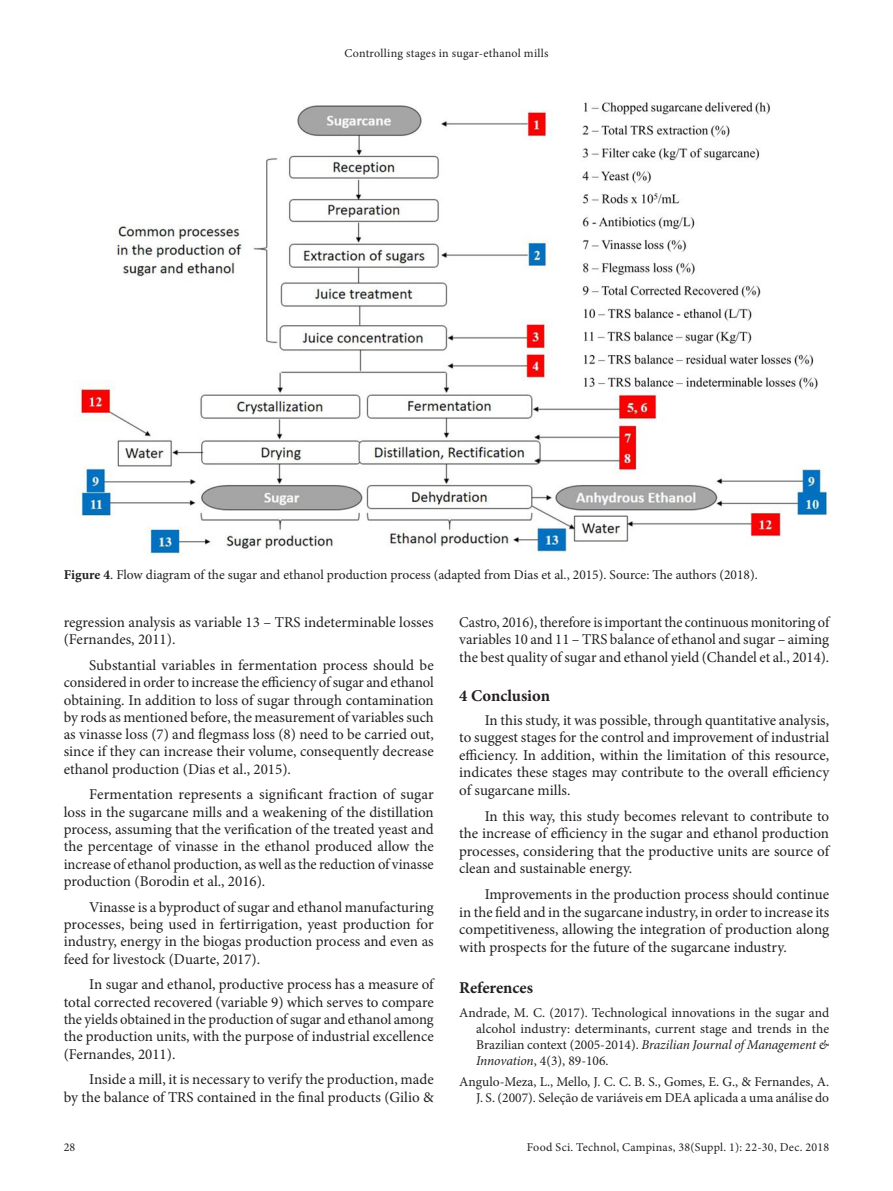
<style>
.page{position:relative;width:893px;height:1191px;background:#fff}
.page>*{position:absolute;margin:0;border:0;box-sizing:border-box;transform-origin:0 0}
.Heading1{font:700 16.5px "Minion Pro";color:#231f20}
.ReferenceHead{font:700 16.5px "Minion Pro";letter-spacing:-.005em;color:#231f20}
.Paragraph{font:15px/17.2px "Minion Pro";color:#231f20;text-align:justify}
.Paragraph-2{font:15px/17.5px "Minion Pro";color:#231f20;text-align:justify;scale:.96 1}
.Reference{font:13.5px/16px "Minion Pro";color:#231f20;text-align:justify}
.FigureCaption{font:13.5px "Minion Pro";color:#231f20}
.t1{font:12px "Minion Pro";letter-spacing:.025em;color:#231f20}
.s1{font-weight:700}
.s2{font-style:italic}
</style>
<div class="page">
<img style="left:78px;top:102px;width:750px;height:454px">
<p class="t1" style="left:344px;top:45px;width:206px">Controlling stages in sugar-ethanol mills</p>
<p class="FigureCaption" style="left:64px;top:565px;width:695px"><span class="s1">Figure 4</span>. Flow diagram of the sugar and ethanol production process (adapted from Dias et al., 2015). Source: The authors (2018).</p>
<p class="Paragraph" style="left:64px;top:613px;width:371px">regression analysis as variable 13 – TRS indeterminable losses (Fernandes, 2011).</p>
<p class="Paragraph" style="left:64px;top:656px;width:372px;text-indent:26px">Substantial variables in fermentation process should be considered in order to increase the efficiency of sugar and ethanol obtaining. In addition to loss of sugar through contamination by rods as mentioned before, the measurement of variables such as vinasse loss (7) and flegmass loss (8) need to be carried out, since if they can increase their volume, consequently decrease ethanol production (Dias et al., 2015).</p>
<p class="Paragraph" style="left:64px;top:786px;width:371px;text-indent:26px">Fermentation represents a significant fraction of sugar loss in the sugarcane mills and a weakening of the distillation process, assuming that the verification of the treated yeast and the percentage of vinasse in the ethanol produced allow the increase of ethanol production, as well as the reduction of vinasse production (Borodin et al., 2016).</p>
<p class="Paragraph" style="left:64px;top:898px;width:372px;text-indent:26px">Vinasse is a byproduct of sugar and ethanol manufacturing processes, being used in fertirrigation, yeast production for industry, energy in the biogas production process and even as feed for livestock (Duarte, 2017).</p>
<p class="Paragraph" style="left:64px;top:976px;width:371px;text-indent:26px">In sugar and ethanol, productive process has a measure of total corrected recovered (variable 9) which serves to compare the yields obtained in the production of sugar and ethanol among the production units, with the purpose of industrial excellence (Fernandes, 2011).</p>
<p class="Paragraph" style="left:64px;top:1071px;width:371px;text-align:right">Inside a mill, it is necessary to verify the production, made<br>by the balance of TRS contained in the final products (Gilio &amp;</p>
<p class="Paragraph-2" style="left:459px;top:613px;width:387px">Castro, 2016), therefore is important the continuous monitoring of variables 10 and 11 – TRS balance of ethanol and sugar – aiming the best quality of sugar and ethanol yield (Chandel et al., 2014).</p>
<p class="Heading1" style="left:459px;top:684px;width:92px">4 Conclusion</p>
<p class="Paragraph" style="left:459px;top:711px;width:371px;text-indent:26px">In this study, it was possible, through quantitative analysis, to suggest stages for the control and improvement of industrial efficiency. In addition, within the limitation of this resource, indicates these stages may contribute to the overall efficiency of sugarcane mills.</p>
<p class="Paragraph" style="left:459px;top:807px;width:371px;text-indent:26px">In this way, this study becomes relevant to contribute to the increase of efficiency in the sugar and ethanol production processes, considering that the productive units are source of clean and sustainable energy.</p>
<p class="Paragraph" style="left:459px;top:885px;width:371px;text-indent:26px">Improvements in the production process should continue in the field and in the sugarcane industry, in order to increase its competitiveness, allowing the integration of production along with prospects for the future of the sugarcane industry.</p>
<p class="ReferenceHead" style="left:459px;top:976px;width:75px">References</p>
<p class="Reference" style="left:476px;top:1005px;width:354px;text-indent:-17px">Andrade, M. C. (2017). Technological innovations in the sugar and alcohol industry: determinants, current stage and trends in the Brazilian context (2005-2014). <span class="s2">Brazilian Journal of Management &amp; Innovation</span>, 4(3), 89-106.</p>
<p class="Reference" style="left:459px;top:1073px;width:371px;text-align:right">Angulo-Meza, L., Mello, J. C. C. B. S., Gomes, E. G., &amp; Fernandes, A.<br>J. S. (2007). Seleção de variáveis em DEA aplicada a uma análise do</p>
<p class="t1" style="left:527px;top:1139px;width:304px">Food Sci. Technol, Campinas, 38(Suppl. 1): 22-30, Dec. 2018</p>
</div>
